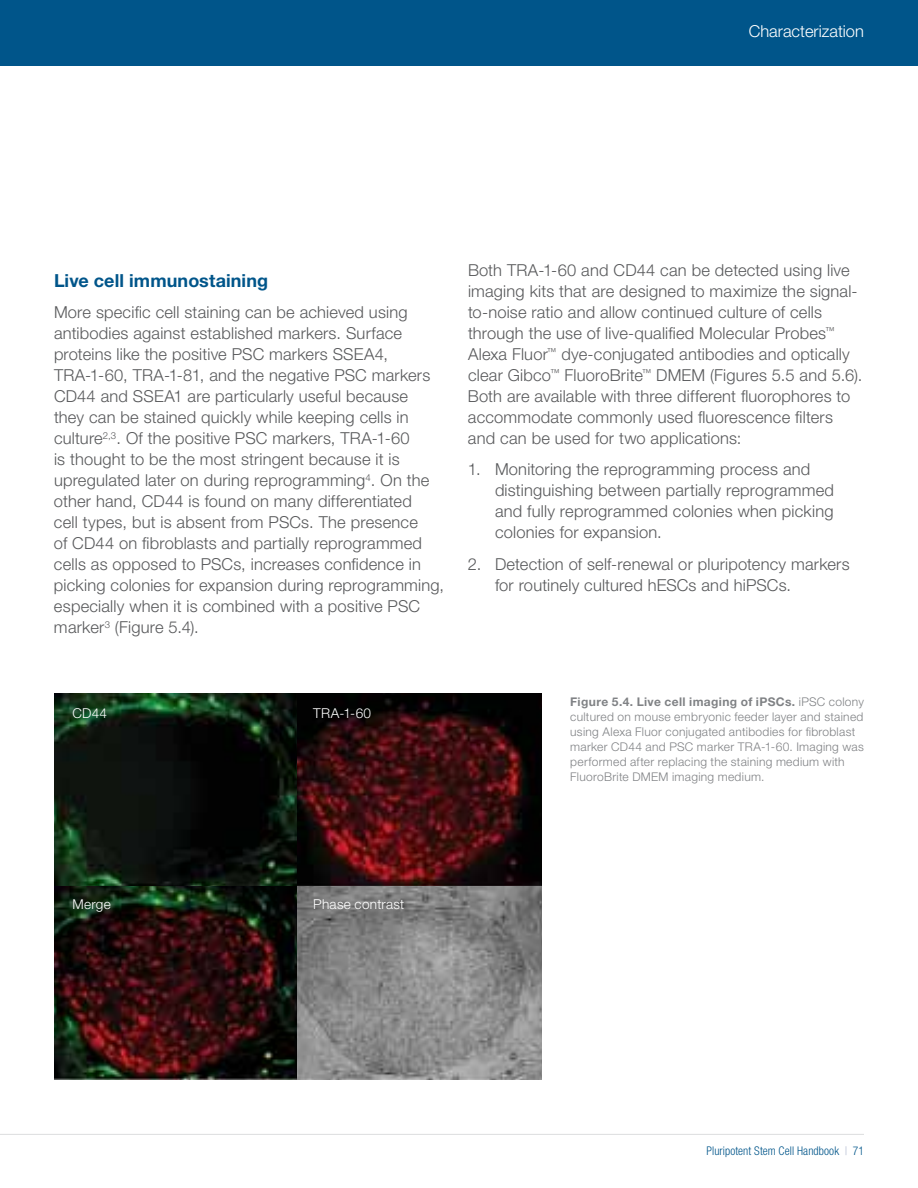
<style>
.page{position:relative;width:918px;height:1188px;background:#fff}
.page>*{position:absolute;margin:0;border:0;box-sizing:border-box;transform-origin:0 0}
.t1{font:700 18px "Helvetica Neue LT Std";letter-spacing:.005em;color:#00558a}
.t2{font:300 16.5px/21px "Helvetica Neue LT Std";letter-spacing:.01em;color:#58595b}
.t3{font:300 16.5px "Helvetica Neue LT Std";color:#fff}
.t4{font:300 13.65px "Helvetica Neue LT Std";letter-spacing:.02em;color:#fff}
.t5{font:300 12px/15px "Helvetica Neue LT Std";letter-spacing:.025em;color:#808285}
.t6{font:300 condensed 12px "Helvetica Neue LT Std";letter-spacing:.01em;color:#00558a}
.s1{font-weight:700}
.s2{color:#adb6ce}
</style>
<div class="page">
<div style="left:0;top:0;width:918px;height:66px;background:#00558a"></div>
<hr style="left:0;top:1134px;width:864px;height:1px;background:#dcddde">
<img style="left:54px;top:693px;width:488px;height:387px">
<p class="t3" style="left:749px;top:25px;width:117px">Characterization</p>
<p class="t1" style="left:54px;top:274px;width:216px">Live cell immunostaining</p>
<p class="t2" style="left:54px;top:303px;width:392px">More specific cell staining can be achieved using antibodies against established markers. Surface proteins like the positive PSC markers SSEA4, TRA-1-60, TRA-1-81, and the negative PSC markers CD44 and SSEA1 are particularly useful because<br>they can be stained quickly while keeping cells in culture<sup>2,3</sup>. Of the positive PSC markers, TRA-1-60<br>is thought to be the most stringent because it is upregulated later on during reprogramming<sup>4</sup>. On the other hand, CD44 is found on many differentiated<br>cell types, but is absent from PSCs. The presence<br>of CD44 on fibroblasts and partially reprogrammed cells as opposed to PSCs, increases confidence in picking colonies for expansion during reprogramming, especially when it is combined with a positive PSC marker<sup>3</sup> (Figure 5.4).</p>
<p class="t4" style="left:72px;top:709px;width:36px">CD44</p>
<p class="t4" style="left:313px;top:709px;width:59px">TRA-1-60</p>
<p class="t2" style="left:468px;top:261px;width:396px">Both TRA-1-60 and CD44 can be detected using live imaging kits that are designed to maximize the signal&shy;to-noise ratio and allow continued culture of cells through the use of live-qualified Molecular Probes<sup>™ </sup>Alexa Fluor<sup>™</sup> dye-conjugated antibodies and optically clear Gibco<sup>™</sup> FluoroBrite<sup>™</sup> DMEM (Figures 5.5 and 5.6).<br>Both are available with three different fluorophores to accommodate commonly used fluorescence filters and can be used for two applications:</p>
<p class="t2" style="left:495px;top:461px;width:341px;text-indent:-27px">1. Monitoring the reprogramming process and distinguishing between partially reprogrammed and fully reprogrammed colonies when picking colonies for expansion.</p>
<p class="t2" style="left:495px;top:555px;width:356px;text-indent:-27px">2. Detection of self-renewal or pluripotency markers for routinely cultured hESCs and hiPSCs.</p>
<p class="t5" style="left:570px;top:696px;width:295px"><span class="s1">Figure 5.4. Live cell imaging of iPSCs.</span> iPSC colony cultured on mouse embryonic feeder layer and stained using Alexa Fluor conjugated antibodies for fibroblast marker CD44 and PSC marker TRA-1-60. Imaging was performed after replacing the staining medium with FluoroBrite DMEM imaging medium.</p>
<p class="t4" style="left:72px;top:899px;width:40px">Merge</p>
<p class="t4" style="left:313px;top:899px;width:92px">Phase contrast</p>
<p class="t6" style="left:707px;top:1144px;width:159px">Pluripotent Stem Cell Handbook <span class="s2">|</span> 71</p>
</div>
